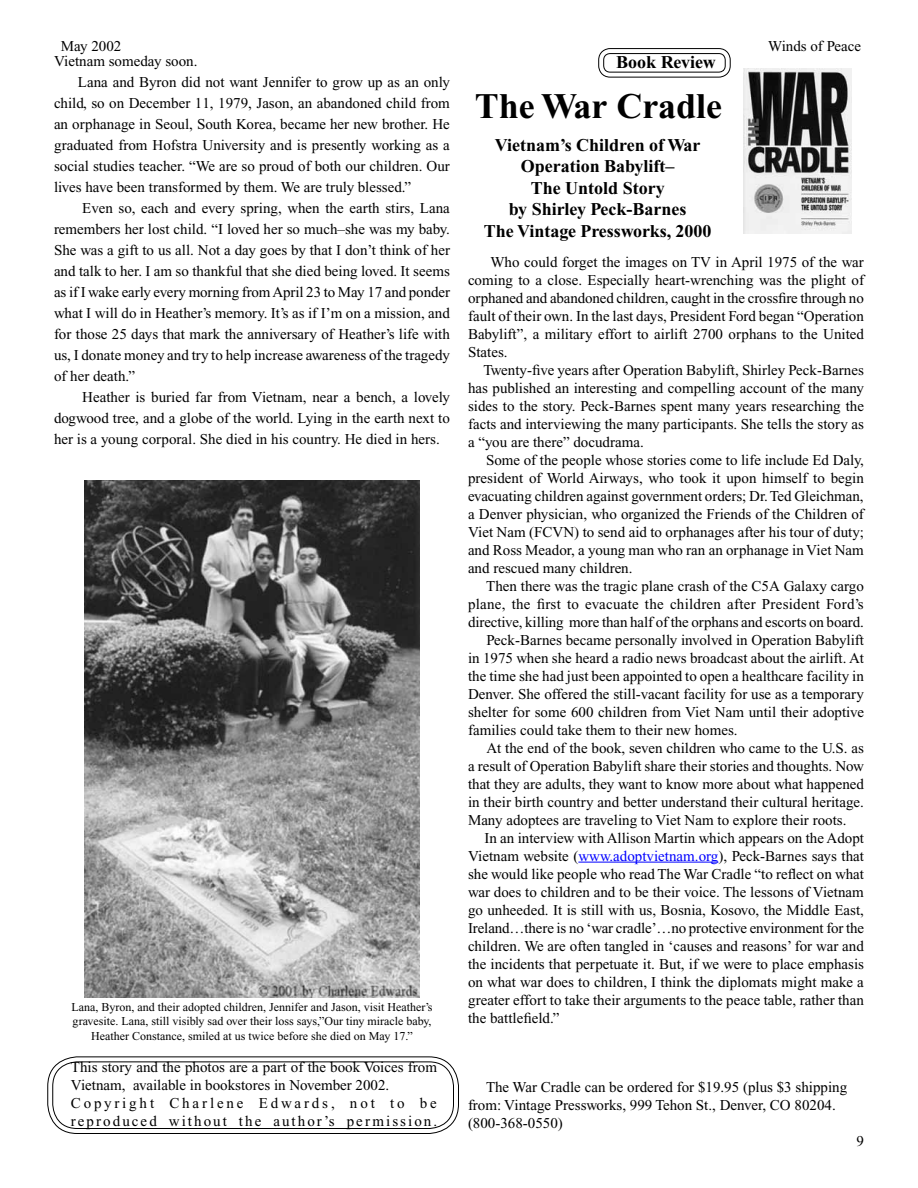
<style>
.page{position:relative;width:918px;height:1188px;background:#fff}
.page>*{position:absolute;margin:0;border:0;box-sizing:border-box;transform-origin:0 0}
.t1{font:700 36px "Times New Roman";color:#000}
.t2{font:700 18px/21.6px "Times New Roman";color:#000;text-align:center}
.t3{font:15px/18px "Times New Roman";color:#000;text-align:justify}
.t4{font:15px "Times New Roman";letter-spacing:.02em;color:#000}
.t5{font:12px/14.4px "Times New Roman";color:#000;text-align:center}
.s1{color:#00f}
</style>
<div class="page">
<img style="left:84px;top:480px;width:335px;height:517px">
<div style="left:47px;top:1056px;width:412px;height:78px;border:1px solid #000;border-radius:29px"></div>
<div style="left:52px;top:1061px;width:402px;height:68px;border:1px solid #000;border-radius:25px"></div>
<div style="left:598px;top:48px;width:133px;height:30px;border:1px solid #000;border-radius:11px"></div>
<div style="left:603px;top:53px;width:123px;height:20px;border:1px solid #000;border-radius:7px"></div>
<img style="left:743px;top:69px;width:108px;height:165px">
<hr style="left:578px;top:862px;width:140px;height:1px;background:#00f">
<p class="t3" style="left:61px;top:37px;width:62px">May 2002</p>
<p class="t3" style="left:768px;top:37px;width:94px">Winds of Peace</p>
<p class="t3" style="left:54px;top:52px;width:145px">Vietnam someday soon.</p>
<p class="t3" style="left:78px;top:73px;width:374px">Lana and Byron did not want Jennifer to grow up as an only</p>
<p class="t3" style="left:54px;top:94px;width:398px">child, so on December 11, 1979, Jason, an abandoned child from</p>
<p class="t3" style="left:54px;top:115px;width:397px">an orphanage in Seoul, South Korea, became her new brother. He</p>
<p class="t3" style="left:54px;top:136px;width:397px">graduated from Hofstra University and is presently working as a</p>
<p class="t3" style="left:54px;top:157px;width:397px">social studies teacher. “We are so proud of both our children. Our</p>
<p class="t3" style="left:54px;top:178px;width:359px">lives have been transformed by them. We are truly blessed.”</p>
<p class="t3" style="left:82px;top:199px;width:369px">Even so, each and every spring, when the earth stirs, Lana</p>
<p class="t3" style="left:54px;top:220px;width:397px">remembers her lost child. “I loved her so much–she was my baby.</p>
<p class="t3" style="left:54px;top:241px;width:398px">She was a gift to us all. Not a day goes by that I don’t think of her</p>
<p class="t3" style="left:54px;top:262px;width:397px">and talk to her. I am so thankful that she died being loved. It seems</p>
<p class="t3" style="left:54px;top:283px;width:398px">as if I wake early every morning from April 23 to May 17 and ponder</p>
<p class="t3" style="left:54px;top:304px;width:397px">what I will do in Heather’s memory. It’s as if I’m on a mission, and</p>
<p class="t3" style="left:54px;top:325px;width:398px">for those 25 days that mark the anniversary of Heather’s life with</p>
<p class="t3" style="left:54px;top:346px;width:398px">us, I donate money and try to help increase awareness of the tragedy</p>
<p class="t3" style="left:54px;top:367px;width:82px">of her death.”</p>
<p class="t3" style="left:82px;top:388px;width:369px">Heather is buried far from Vietnam, near a bench, a lovely</p>
<p class="t3" style="left:54px;top:409px;width:397px">dogwood tree, and a globe of the world. Lying in the earth next to</p>
<p class="t3" style="left:54px;top:430px;width:387px">her is a young corporal. She died in his country. He died in hers.</p>
<p class="t2" style="left:616px;top:51px;width:101px">Book Review</p>
<h1 class="t1" style="left:475px;top:86px;width:249px">The War Cradle</h1>
<p class="t2" style="left:484px;top:134px;width:229px">Vietnam’s Children of War<br>Operation Babylift–<br>The Untold Story<br>by Shirley Peck-Barnes<br>The Vintage Pressworks, 2000</p>
<p class="t3" style="left:468px;top:253px;width:398px;text-indent:22px">Who could forget the images on TV in April 1975 of the war coming to a close. Especially heart-wrenching was the plight of orphaned and abandoned children, caught in the crossfire through no fault of their own. In the last days, President Ford began “Operation Babylift”, a military effort to airlift 2700 orphans to the United States.</p>
<p class="t3" style="left:468px;top:361px;width:398px;text-indent:16px">Twenty-five years after Operation Babylift, Shirley Peck-Barnes has published an interesting and compelling account of the many sides to the story. Peck-Barnes spent many years researching the facts and interviewing the many participants. She tells the story as a “you are there” docudrama.</p>
<p class="t3" style="left:468px;top:451px;width:398px;text-indent:18px">Some of the people whose stories come to life include Ed Daly, president of World Airways, who took it upon himself to begin evacuating children against government orders; Dr. Ted Gleichman, a Denver physician, who organized the Friends of the Children of Viet Nam (FCVN) to send aid to orphanages after his tour of duty; and Ross Meador, a young man who ran an orphanage in Viet Nam and rescued many children.</p>
<p class="t3" style="left:486px;top:577px;width:379px">Then there was the tragic plane crash of the C5A Galaxy cargo</p>
<p class="t4" style="left:468px;top:595px;width:397px">plane, the first to evacuate the children after President Ford’s</p>
<p class="t3" style="left:468px;top:613px;width:397px">directive, killing more than half of the orphans and escorts on board.</p>
<p class="t3" style="left:487px;top:631px;width:379px">Peck-Barnes became personally involved in Operation Babylift</p>
<p class="t3" style="left:468px;top:649px;width:398px">in 1975 when she heard a radio news broadcast about the airlift. At</p>
<p class="t3" style="left:468px;top:667px;width:397px">the time she had just been appointed to open a healthcare facility in</p>
<p class="t3" style="left:468px;top:685px;width:397px">Denver. She offered the still-vacant facility for use as a temporary</p>
<p class="t3" style="left:468px;top:703px;width:398px">shelter for some 600 children from Viet Nam until their adoptive</p>
<p class="t3" style="left:468px;top:721px;width:271px">families could take them to their new homes.</p>
<p class="t3" style="left:486px;top:739px;width:379px">At the end of the book, seven children who came to the U.S. as</p>
<p class="t3" style="left:468px;top:757px;width:397px">a result of Operation Babylift share their stories and thoughts. Now</p>
<p class="t3" style="left:468px;top:775px;width:398px">that they are adults, they want to know more about what happened</p>
<p class="t3" style="left:468px;top:793px;width:398px">in their birth country and better understand their cultural heritage.</p>
<p class="t3" style="left:468px;top:811px;width:380px">Many adoptees are traveling to Viet Nam to explore their roots.</p>
<p class="t3" style="left:484px;top:829px;width:381px">In an interview with Allison Martin which appears on the Adopt</p>
<p class="t3" style="left:468px;top:847px;width:398px">Vietnam website (<span class="s1">www.adoptvietnam.org</span>), Peck-Barnes says that</p>
<p class="t3" style="left:468px;top:865px;width:398px">she would like people who read The War Cradle “to reflect on what</p>
<p class="t3" style="left:468px;top:883px;width:397px">war does to children and to be their voice. The lessons of Vietnam</p>
<p class="t3" style="left:468px;top:901px;width:397px">go unheeded. It is still with us, Bosnia, Kosovo, the Middle East,</p>
<p class="t3" style="left:468px;top:919px;width:398px">Ireland…there is no ‘war cradle’…no protective environment for the</p>
<p class="t3" style="left:468px;top:937px;width:397px">children. We are often tangled in ‘causes and reasons’ for war and</p>
<p class="t3" style="left:468px;top:955px;width:398px">the incidents that perpetuate it. But, if we were to place emphasis</p>
<p class="t3" style="left:468px;top:973px;width:397px">on what war does to children, I think the diplomats might make a</p>
<p class="t3" style="left:468px;top:991px;width:397px">greater effort to take their arguments to the peace table, rather than</p>
<p class="t3" style="left:468px;top:1009px;width:93px">the battlefield.”</p>
<p class="t5" style="left:72px;top:1000px;width:362px">Lana, Byron, and their adopted children, Jennifer and Jason, visit Heather’s gravesite. Lana, still visibly sad over their loss says,”Our tiny miracle baby,<br>Heather Constance, smiled at us twice before she died on May 17.”</p>
<p class="t3" style="left:71px;top:1058px;width:368px;text-align:left">This story and the photos are a part of the book Voices from Vietnam, available in bookstores in November 2002.<br>Copyright Charlene Edwards, not to be reproduced without the author’s permission.</p>
<p class="t3" style="left:468px;top:1078px;width:381px;text-align:left;text-indent:18px">The War Cradle can be ordered for $19.95 (plus $3 shipping from: Vintage Pressworks, 999 Tehon St., Denver, CO 80204. (800-368-0550)</p>
<p class="t3" style="left:856px;top:1132px;width:9px">9</p>
</div>
